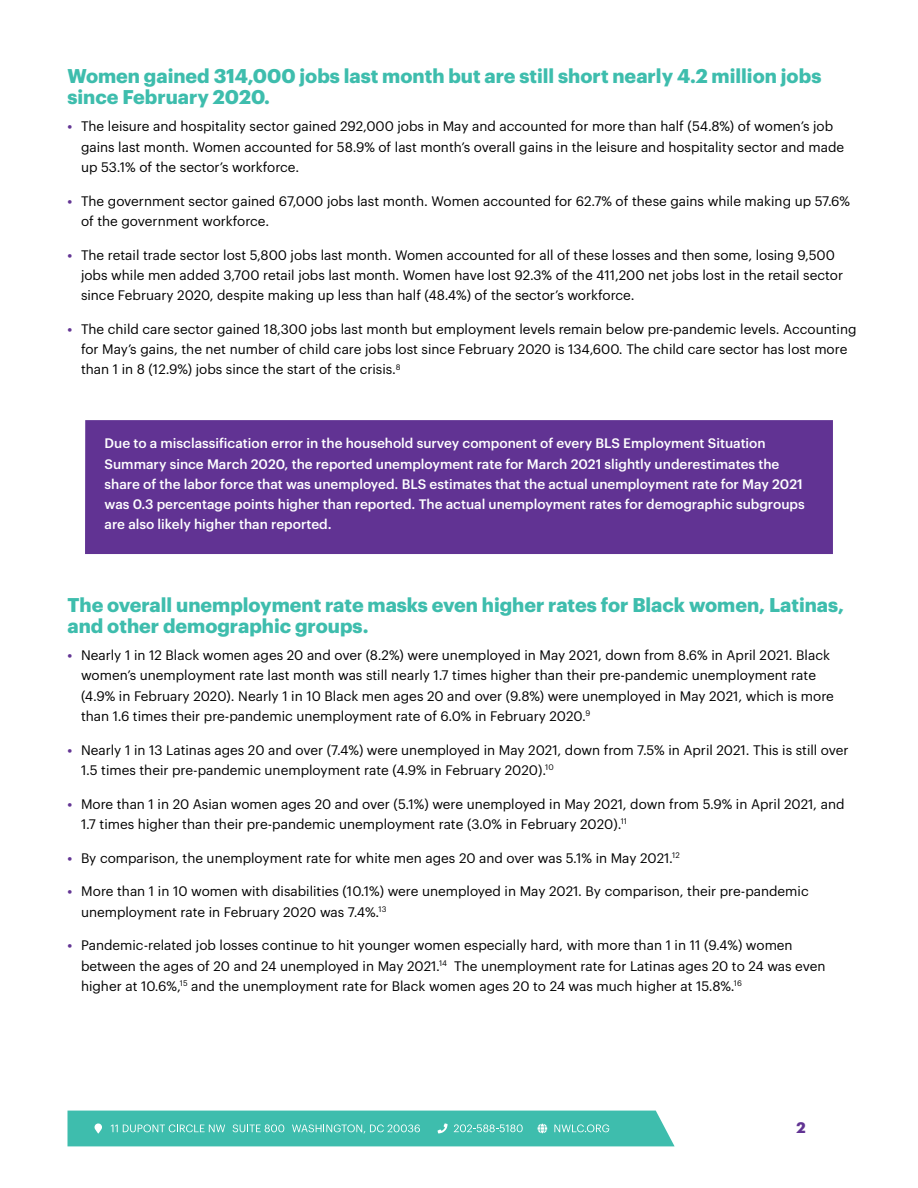
<style>
.page{position:relative;width:918px;height:1188px;background:#fff}
.page>*{position:absolute;margin:0;border:0;box-sizing:border-box;transform-origin:0 0}
.t1{font:700 19.5px/21px "Graphik";color:#3ebdad}
.t2{font:700 15px "Graphik";color:#613393}
.t3{font:13.5px/20.2px "Graphik";color:#000}
.t4{font:500 13.5px/20.2px "Graphik";color:#fff}
.s1{font-weight:600;color:#633594}
</style>
<div class="page">
<svg style="left:67px;top:1111px;width:608px;height:35px"></svg>
<div style="left:85px;top:420px;width:748px;height:134px;background:#613393"></div>
<h1 class="t1" style="left:68px;top:64px;width:755px">Women gained 314,000 jobs last month but are still short nearly 4.2 million jobs since February 2020.</h1>
<p class="t3" style="left:81px;top:115px;width:765px;text-indent:-14px"><span class="s1">•</span> The leisure and hospitality sector gained 292,000 jobs in May and accounted for more than half (54.8%) of women’s job gains last month. Women accounted for 58.9% of last month’s overall gains in the leisure and hospitality sector and made up 53.1% of the sector’s workforce.</p>
<p class="t3" style="left:81px;top:189px;width:771px;text-indent:-14px"><span class="s1">•</span> The government sector gained 67,000 jobs last month. Women accounted for 62.7% of these gains while making up 57.6% of the government workforce.</p>
<p class="t3" style="left:81px;top:243px;width:764px;text-indent:-14px"><span class="s1">•</span> The retail trade sector lost 5,800 jobs last month. Women accounted for all of these losses and then some, losing 9,500 jobs while men added 3,700 retail jobs last month. Women have lost 92.3% of the 411,200 net jobs lost in the retail sector since February 2020, despite making up less than half (48.4%) of the sector’s workforce.</p>
<p class="t3" style="left:81px;top:318px;width:777px;text-indent:-14px"><span class="s1">•</span> The child care sector gained 18,300 jobs last month but employment levels remain below pre-pandemic levels. Accounting for May’s gains, the net number of child care jobs lost since February 2020 is 134,600. The child care sector has lost more than 1 in 8 (12.9%) jobs since the start of the crisis.<sup>8</sup></p>
<p class="t4" style="left:105px;top:432px;width:702px">Due to a misclassification error in the household survey component of every BLS Employment Situation Summary since March 2020, the reported unemployment rate for March 2021 slightly underestimates the share of the labor force that was unemployed. BLS estimates that the actual unemployment rate for May 2021 was 0.3 percentage points higher than reported. The actual unemployment rates for demographic subgroups are also likely higher than reported.</p>
<h1 class="t1" style="left:68px;top:593px;width:778px">The overall unemployment rate masks even higher rates for Black women, Latinas, and other demographic groups.</h1>
<p class="t3" style="left:81px;top:644px;width:754px;text-indent:-14px"><span class="s1">•</span> Nearly 1 in 12 Black women ages 20 and over (8.2%) were unemployed in May 2021, down from 8.6% in April 2021. Black women’s unemployment rate last month was still nearly 1.7 times higher than their pre-pandemic unemployment rate (4.9% in February 2020). Nearly 1 in 10 Black men ages 20 and over (9.8%) were unemployed in May 2021, which is more than 1.6 times their pre-pandemic unemployment rate of 6.0% in February 2020.<sup>9</sup></p>
<p class="t3" style="left:81px;top:738px;width:769px;text-indent:-14px"><span class="s1">•</span> Nearly 1 in 13 Latinas ages 20 and over (7.4%) were unemployed in May 2021, down from 7.5% in April 2021. This is still over<br>1.5 times their pre-pandemic unemployment rate (4.9% in February 2020).<sup>10</sup></p>
<p class="t3" style="left:81px;top:792px;width:765px;text-indent:-14px"><span class="s1">•</span> More than 1 in 20 Asian women ages 20 and over (5.1%) were unemployed in May 2021, down from 5.9% in April 2021, and<br>1.7 times higher than their pre-pandemic unemployment rate (3.0% in February 2020).<sup>11</sup></p>
<p class="t3" style="left:68px;top:846px;width:614px"><span class="s1">•</span> By comparison, the unemployment rate for white men ages 20 and over was 5.1% in May 2021.<sup>12</sup></p>
<p class="t3" style="left:81px;top:880px;width:729px;text-indent:-14px"><span class="s1">•</span> More than 1 in 10 women with disabilities (10.1%) were unemployed in May 2021. By comparison, their pre-pandemic unemployment rate in February 2020 was 7.4%.<sup>13</sup></p>
<p class="t3" style="left:81px;top:934px;width:746px;text-indent:-14px"><span class="s1">•</span> Pandemic-related job losses continue to hit younger women especially hard, with more than 1 in 11 (9.4%) women between the ages of 20 and 24 unemployed in May 2021.<sup>14</sup> The unemployment rate for Latinas ages 20 to 24 was even higher at 10.6%,<sup>15</sup> and the unemployment rate for Black women ages 20 to 24 was much higher at 15.8%.<sup>16</sup></p>
<p class="t2" style="left:797px;top:1116px;width:11px">2</p>
</div>
